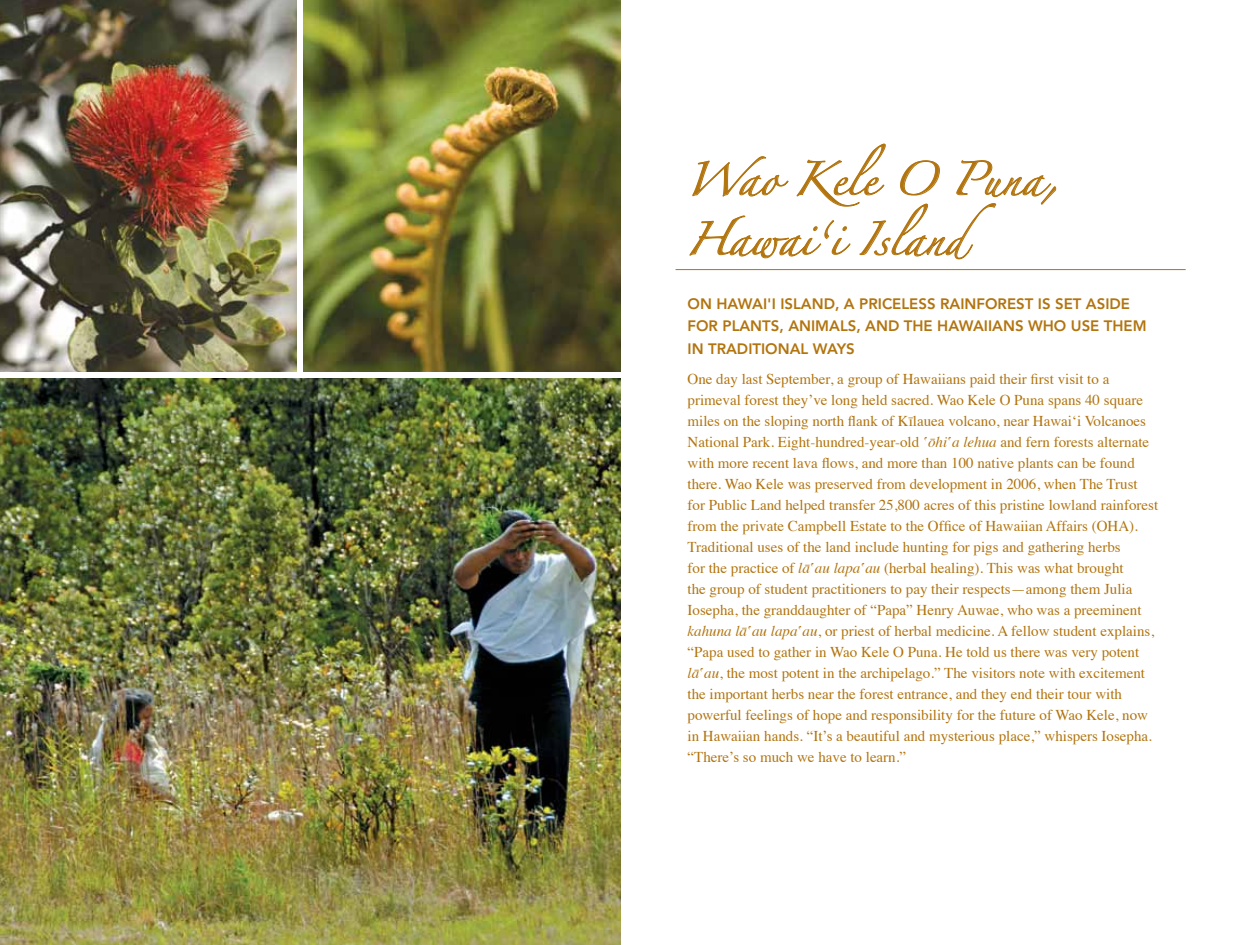
<style>
.page{position:relative;width:1242px;height:945px;background:#fff}
.page>*{position:absolute;margin:0;border:0;box-sizing:border-box;transform-origin:0 0}
.t1{font:30px/60px "Zapfino";color:#b2740e}
.t2{font:15px/21px "Times";color:#b2740e}
.t3{font:800 15px/22.5px "Avenir LT Std";color:#b2740e}
.s1{font-style:italic}
</style>
<div class="page">
<hr style="left:676px;top:269px;width:510px;height:1px;background:#b2740e">
<img style="left:304px;top:0;width:317px;height:371px">
<img style="left:0;top:0;width:297px;height:371px">
<img style="left:0;top:378px;width:621px;height:567px">
<svg style="left:689px;top:144px;width:367px;height:115px"></svg>
<h1 class="t1" style="left:686px;top:154px;width:374px">Wao Kele O Puna,<br>Hawaiʻi Island</h1>
<p class="t3" style="left:688px;top:292px;width:461px">ON HAWAI'I ISLAND, A PRICELESS RAINFOREST IS SET ASIDE<br>FOR PLANTS, ANIMALS, AND THE HAWAIIANS WHO USE THEM<br>IN TRADITIONAL WAYS</p>
<p class="t2" style="left:688px;top:367px;width:472px">One day last September, a group of Hawaiians paid their first visit to a primeval forest they’ve long held sacred. Wao Kele O Puna spans 40 square miles on the sloping north flank of Kīlauea volcano, near Hawai‘i Volcanoes National Park. Eight-hundred-year-old <span class="s1">̔ōhi̔a lehua</span> and fern forests alternate with more recent lava flows, and more than 100 native plants can be found there. Wao Kele was preserved from development in 2006, when The Trust for Public Land helped transfer 25,800 acres of this pristine lowland rainforest from the private Campbell Estate to the Office of Hawaiian Affairs (OHA).<br>Traditional uses of the land include hunting for pigs and gathering herbs<br>for the practice of <span class="s1">lā̔au lapa̔au</span> (herbal healing). This was what brought<br>the group of student practitioners to pay their respects—among them Julia Iosepha, the granddaughter of “Papa” Henry Auwae, who was a preeminent <span class="s1">kahuna lā̔au lapa̔au</span>, or priest of herbal medicine. A fellow student explains, “Papa used to gather in Wao Kele O Puna. He told us there was very potent <span class="s1">lā̔au</span>, the most potent in the archipelago.” The visitors note with excitement the important herbs near the forest entrance, and they end their tour with powerful feelings of hope and responsibility for the future of Wao Kele, now in Hawaiian hands. “It’s a beautiful and mysterious place,” whispers Iosepha. “There’s so much we have to learn.”</p>
</div>
